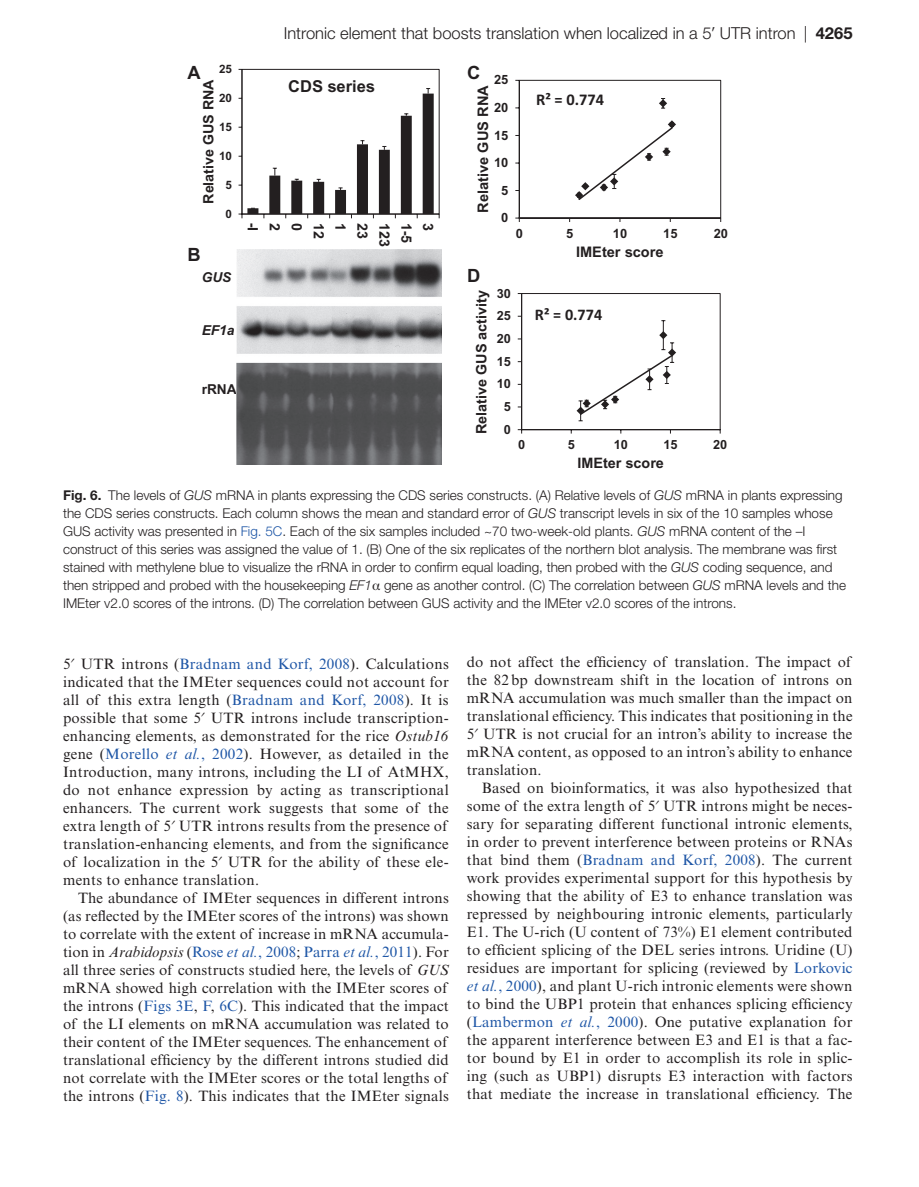
<style>
.page{position:relative;width:919px;height:1187px;background:#fff}
.page>*{position:absolute;margin:0;border:0;box-sizing:border-box;transform-origin:0 0}
.t1{font:700 18.3px "Arial";color:#231f20}
.t2{font:300 16.5px "Helvetica Neue LT Std";color:#231f20}
.t3{font:700 16.35px "Arial";color:#231f20}
.t4{font:700 16.35px "Calibri";color:#231f20}
.t5{font:700 16.2px "Calibri";color:#231f20}
.t6{font:15px/18px "Times New Roman MT Std";letter-spacing:.01em;color:#231f20;text-align:justify}
.t7{font:700 14.55px "Arial";color:#231f20}
.t8{font:700 14.4px "Arial";color:#231f20}
.t9{font:700 14.25px "Arial";color:#231f20}
.t10{font:italic 700 13.65px "Arial";color:#231f20}
.t11{font:700 13.65px "Arial";color:#231f20}
.t12{font:300 13.5px/18px "Helvetica Neue LT Std";color:#231f20}
.t13{font:700 12.75px "Arial";color:#231f20}
.t14{font:700 12.6px "Arial";color:#231f20}
.t15{font:700 11.55px "Arial";color:#231f20}
.s1{font-family:"Arial Unicode MS";font-weight:400}
.s2{font-weight:700}
.s3{font-style:italic}
.s4{color:#1e56a6}
.s5{font-family:"Gandhari Unicode";font-weight:400}
.s6{font-family:"Gandhari Unicode"}
.s7{font-style:italic;color:#1e56a6}
</style>
<div class="page">
<svg style="left:515px;top:80px;width:206px;height:142px"></svg>
<svg style="left:517px;top:293px;width:203px;height:141px"></svg>
<div style="left:241px;top:69px;width:198px;height:145px;border:1px solid #231f20"></div>
<hr style="left:241px;top:69px;width:1px;height:145px;background:#231f20">
<hr style="left:242px;top:214px;width:197px;height:1px;background:#231f20">
<svg style="left:238px;top:88px;width:195px;height:130px"></svg>
<img style="left:237px;top:250px;width:204px;height:214px">
<p class="t2" style="left:284px;top:23px;width:570px">Intronic element that boosts translation when localized in a 5<span class="s1">′</span> UTR intron | <span class="s2">4265</span></p>
<p class="t15" style="left:219px;top:62px;width:14px">25</p>
<p class="t1" style="left:188px;top:61px;width:15px">A</p>
<p class="t9" style="left:200px;top:204px;width:126px;rotate:-90deg">Relative GUS RNA</p>
<p class="t15" style="left:219px;top:91px;width:14px">20</p>
<p class="t15" style="left:219px;top:120px;width:14px">15</p>
<p class="t15" style="left:219px;top:149px;width:14px">10</p>
<p class="t15" style="left:225px;top:178px;width:8px">5</p>
<p class="t1" style="left:188px;top:244px;width:15px">B</p>
<p class="t15" style="left:225px;top:207px;width:8px">0</p>
<p class="t3" style="left:288px;top:77px;width:88px">CDS series</p>
<p class="t9" style="left:261px;top:223px;width:10px;rotate:90deg">-I</p>
<p class="t9" style="left:283px;top:223px;width:9px;rotate:90deg">2</p>
<p class="t9" style="left:305px;top:223px;width:9px;rotate:90deg">0</p>
<p class="t9" style="left:327px;top:223px;width:17px;rotate:90deg">12</p>
<p class="t9" style="left:349px;top:223px;width:9px;rotate:90deg">1</p>
<p class="t9" style="left:371px;top:223px;width:17px;rotate:90deg">23</p>
<p class="t9" style="left:393px;top:223px;width:25px;rotate:90deg">123</p>
<p class="t9" style="left:415px;top:223px;width:22px;rotate:90deg">1-5</p>
<p class="t9" style="left:436px;top:223px;width:9px;rotate:90deg">3</p>
<p class="t1" style="left:467px;top:61px;width:15px">C</p>
<p class="t13" style="left:494px;top:72px;width:16px">25</p>
<p class="t7" style="left:474px;top:213px;width:129px;rotate:-90deg">Relative GUS RNA</p>
<p class="t13" style="left:494px;top:100px;width:16px">20</p>
<p class="t13" style="left:494px;top:128px;width:16px">15</p>
<p class="t13" style="left:494px;top:155px;width:16px">10</p>
<p class="t13" style="left:501px;top:183px;width:9px">5</p>
<p class="t13" style="left:501px;top:210px;width:9px">0</p>
<p class="t4" style="left:536px;top:89px;width:70px">R² = 0.774</p>
<p class="t13" style="left:515px;top:225px;width:9px">0</p>
<p class="t13" style="left:566px;top:225px;width:9px">5</p>
<p class="t13" style="left:613px;top:225px;width:16px">10</p>
<p class="t13" style="left:663px;top:225px;width:16px">15</p>
<p class="t13" style="left:713px;top:225px;width:16px">20</p>
<p class="t7" style="left:576px;top:243px;width:89px">IMEter score</p>
<p class="t10" style="left:202px;top:269px;width:31px">GUS</p>
<p class="t1" style="left:467px;top:265px;width:15px">D</p>
<p class="t10" style="left:202px;top:322px;width:34px">EF1a</p>
<p class="t11" style="left:202px;top:381px;width:36px">rRNA</p>
<p class="t14" style="left:496px;top:286px;width:16px">30</p>
<p class="t8" style="left:473px;top:434px;width:145px;rotate:-90deg">Relative GUS activity</p>
<p class="t14" style="left:496px;top:308px;width:16px">25</p>
<p class="t14" style="left:496px;top:331px;width:16px">20</p>
<p class="t14" style="left:496px;top:354px;width:16px">15</p>
<p class="t14" style="left:496px;top:376px;width:16px">10</p>
<p class="t14" style="left:503px;top:399px;width:9px">5</p>
<p class="t14" style="left:503px;top:422px;width:9px">0</p>
<p class="t5" style="left:535px;top:305px;width:69px">R² = 0.774</p>
<p class="t14" style="left:518px;top:437px;width:9px">0</p>
<p class="t14" style="left:567px;top:437px;width:9px">5</p>
<p class="t14" style="left:613px;top:437px;width:16px">10</p>
<p class="t14" style="left:663px;top:437px;width:16px">15</p>
<p class="t14" style="left:713px;top:437px;width:16px">20</p>
<p class="t8" style="left:577px;top:454px;width:88px">IMEter score</p>
<p class="t12" style="left:63px;top:486px;width:784px"><span class="s2">Fig. 6.</span> The levels of <span class="s3">GUS</span> mRNA in plants expressing the CDS series constructs. (A) Relative levels of <span class="s3">GUS</span> mRNA in plants expressing the CDS series constructs. Each column shows the mean and standard error of <span class="s3">GUS</span> transcript levels in six of the 10 samples whose GUS activity was presented in <span class="s4">Fig. 5C</span>. Each of the six samples included ~70 two-week-old plants. <span class="s3">GUS</span> mRNA content of the –I construct of this series was assigned the value of 1. (B) One of the six replicates of the northern blot analysis. The membrane was first stained with methylene blue to visualize the rRNA in order to confirm equal loading, then probed with the <span class="s3">GUS</span> coding sequence, and then stripped and probed with the housekeeping <span class="s3">EF1</span><span class="s5">α</span> gene as another control. (C) The correlation between <span class="s3">GUS</span> mRNA levels and the IMEter v2.0 scores of the introns. (D) The correlation between GUS activity and the IMEter v2.0 scores of the introns.</p>
<p class="t6" style="left:63px;top:655px;width:387px">5<span class="s6">′</span> UTR introns (<span class="s4">Bradnam and Korf, 2008</span>). Calculations indicated that the IMEter sequences could not account for all of this extra length (<span class="s4">Bradnam and Korf, 2008</span>). It is possible that some 5<span class="s6">′</span> UTR introns include transcription&shy;enhancing elements, as demonstrated for the rice <span class="s3">Ostub16 </span>gene (<span class="s4">Morello</span> <span class="s7">et al.</span><span class="s4">, 2002</span>). However, as detailed in the Introduction, many introns, including the LI of AtMHX, do not enhance expression by acting as transcriptional enhancers. The current work suggests that some of the extra length of 5<span class="s6">′</span> UTR introns results from the presence of translation-enhancing elements, and from the significance of localization in the 5<span class="s6">′</span> UTR for the ability of these ele&shy;ments to enhance translation.</p>
<p class="t6" style="left:63px;top:889px;width:387px;text-indent:15px">The abundance of IMEter sequences in different introns (as reflected by the IMEter scores of the introns) was shown to correlate with the extent of increase in mRNA accumula&shy;tion in <span class="s3">Arabidopsis</span> (<span class="s4">Rose</span> <span class="s7">et al.</span><span class="s4">, 2008</span>; <span class="s4">Parra</span> <span class="s7">et al.</span><span class="s4">, 2011</span>). For all three series of constructs studied here, the levels of <span class="s3">GUS </span>mRNA showed high correlation with the IMEter scores of the introns (<span class="s4">Figs 3E</span>, <span class="s4">F</span>, <span class="s4">6C</span>). This indicated that the impact of the LI elements on mRNA accumulation was related to their content of the IMEter sequences. The enhancement of translational efficiency by the different introns studied did not correlate with the IMEter scores or the total lengths of the introns (<span class="s4">Fig. 8</span>). This indicates that the IMEter signals</p>
<p class="t6" style="left:467px;top:653px;width:387px">do not affect the efficiency of translation. The impact of the 82 bp downstream shift in the location of introns on mRNA accumulation was much smaller than the impact on translational efficiency. This indicates that positioning in the 5<span class="s6">′</span> UTR is not crucial for an intron’s ability to increase the mRNA content, as opposed to an intron’s ability to enhance translation.</p>
<p class="t6" style="left:467px;top:779px;width:387px;text-indent:15px">Based on bioinformatics, it was also hypothesized that some of the extra length of 5<span class="s6">′</span> UTR introns might be neces&shy;sary for separating different functional intronic elements, in order to prevent interference between proteins or RNAs that bind them (<span class="s4">Bradnam and Korf, 2008</span>). The current work provides experimental support for this hypothesis by showing that the ability of E3 to enhance translation was repressed by neighbouring intronic elements, particularly E1. The U-rich (U content of 73%) E1 element contributed to efficient splicing of the DEL series introns. Uridine (U) residues are important for splicing (reviewed by <span class="s4">Lorkovic </span><span class="s7">et al.</span><span class="s4">, 2000</span>), and plant U-rich intronic elements were shown to bind the UBP1 protein that enhances splicing efficiency (<span class="s4">Lambermon</span> <span class="s7">et al.</span><span class="s4">, 2000</span>). One putative explanation for the apparent interference between E3 and E1 is that a fac&shy;tor bound by E1 in order to accomplish its role in splic&shy;ing (such as UBP1) disrupts E3 interaction with factors that mediate the increase in translational efficiency. The</p>
</div>
